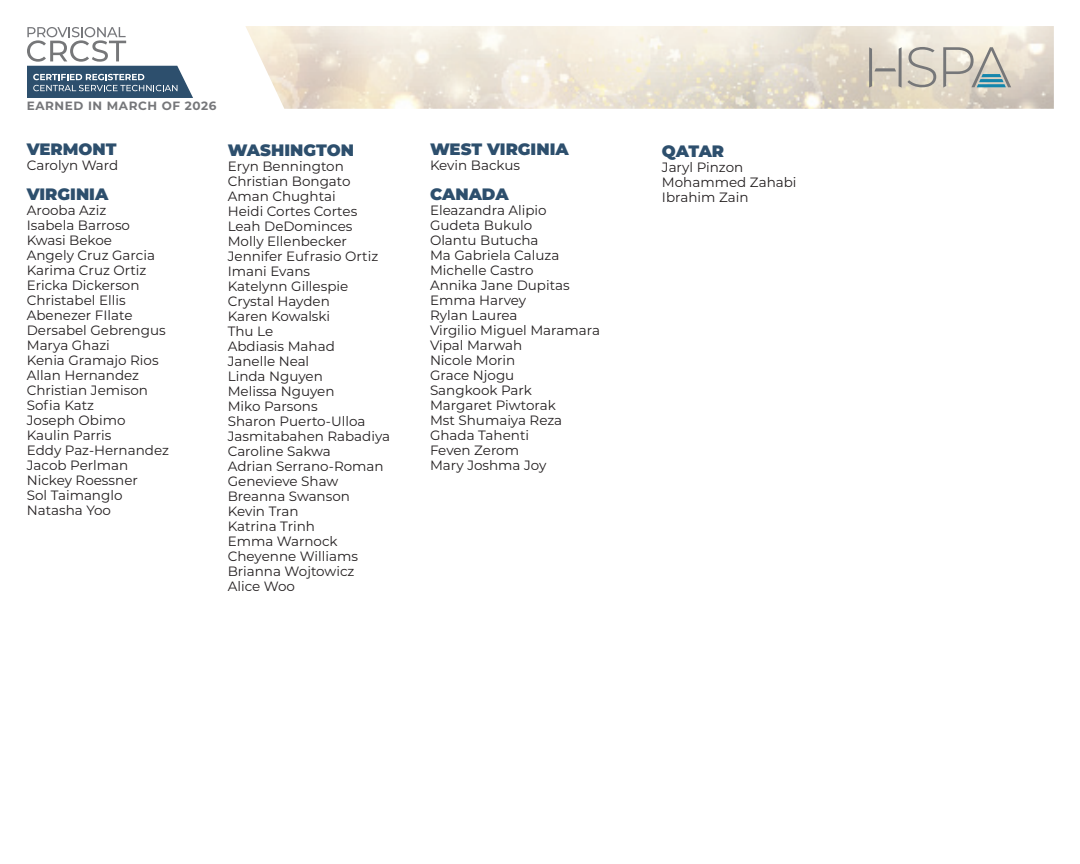
<style>
.page{position:relative;width:1080px;height:864px;background:#fff}
.page>*{position:absolute;margin:0;border:0;box-sizing:border-box;transform-origin:0 0}
.t1{font:900 16.5px "Montserrat";color:#2d4f6d}
.t2{font:13.5px/15px "Montserrat";color:#231f20}
.t3{font:700 12px "Montserrat";letter-spacing:.05em;color:#76777a}
</style>
<div class="page">
<svg style="left:27px;top:27px;width:166px;height:71px"></svg>
<img style="left:245px;top:26px;width:809px;height:83px">
<svg style="left:869px;top:47px;width:67px;height:41px;background:#ccc5ba"></svg>
<svg style="left:943px;top:47px;width:68px;height:41px;background:#c1c3bb"></svg>
<p class="t3" style="left:27px;top:97px;width:191px">EARNED IN MARCH OF 2026</p>
<p class="t1" style="left:27px;top:137px;width:91px">VERMONT</p>
<p class="t2" style="left:27px;top:158px;width:93px">Carolyn Ward</p>
<p class="t1" style="left:27px;top:182px;width:83px">VIRGINIA</p>
<p class="t2" style="left:27px;top:203px;width:144px">Arooba Aziz<br>Isabela Barroso<br>Kwasi Bekoe<br>Angely Cruz Garcia<br>Karima Cruz Ortiz<br>Ericka Dickerson<br>Christabel Ellis<br>Abenezer FIlate<br>Dersabel Gebrengus<br>Marya Ghazi<br>Kenia Gramajo Rios<br>Allan Hernandez<br>Christian Jemison<br>Sofia Katz<br>Joseph Obimo<br>Kaulin Parris<br>Eddy Paz-Hernandez<br>Jacob Perlman<br>Nickey Roessner<br>Sol Taimanglo<br>Natasha Yoo</p>
<p class="t1" style="left:228px;top:138px;width:128px">WASHINGTON</p>
<p class="t2" style="left:228px;top:158px;width:164px">Eryn Bennington<br>Christian Bongato<br>Aman Chughtai<br>Heidi Cortes Cortes<br>Leah DeDominces<br>Molly Ellenbecker<br>Jennifer Eufrasio Ortiz<br>Imani Evans<br>Katelynn Gillespie<br>Crystal Hayden<br>Karen Kowalski<br>Thu Le<br>Abdiasis Mahad<br>Janelle Neal<br>Linda Nguyen<br>Melissa Nguyen<br>Miko Parsons<br>Sharon Puerto-Ulloa<br>Jasmitabahen Rabadiya<br>Caroline Sakwa<br>Adrian Serrano-Roman<br>Genevieve Shaw<br>Breanna Swanson<br>Kevin Tran<br>Katrina Trinh<br>Emma Warnock<br>Cheyenne Williams<br>Brianna Wojtowicz<br>Alice Woo</p>
<p class="t1" style="left:430px;top:137px;width:140px">WEST VIRGINIA</p>
<p class="t2" style="left:430px;top:158px;width:92px">Kevin Backus</p>
<p class="t1" style="left:430px;top:182px;width:80px">CANADA</p>
<p class="t2" style="left:430px;top:203px;width:172px">Eleazandra Alipio<br>Gudeta Bukulo<br>Olantu Butucha<br>Ma Gabriela Caluza<br>Michelle Castro<br>Annika Jane Dupitas<br>Emma Harvey<br>Rylan Laurea<br>Virgilio Miguel Maramara<br>Vipal Marwah<br>Nicole Morin<br>Grace Njogu<br>Sangkook Park<br>Margaret Piwtorak<br>Mst Shumaiya Reza<br>Ghada Tahenti<br>Feven Zerom<br>Mary Joshma Joy</p>
<p class="t1" style="left:662px;top:138px;width:64px">QATAR</p>
<p class="t2" style="left:662px;top:159px;width:136px">Jaryl Pinzon<br>Mohammed Zahabi<br>Ibrahim Zain</p>
</div>
